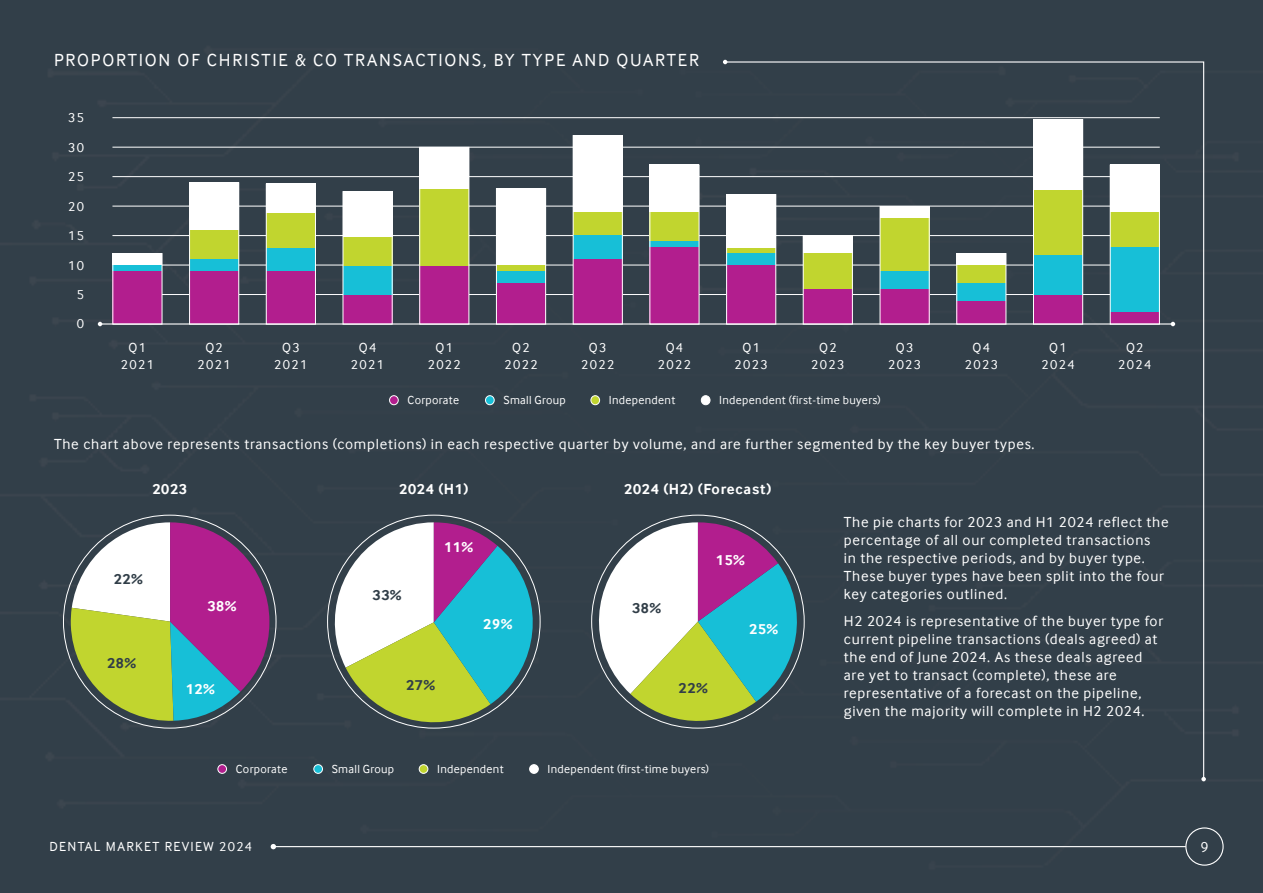
<style>
.page{position:relative;width:1263px;height:893px;background:#323f49}
.page>*{position:absolute;margin:0;border:0;box-sizing:border-box;transform-origin:0 0}
.t1{font:18px "Inter Face";letter-spacing:.1em;color:#fff}
.t2{font:15px/18px "Inter Face";letter-spacing:.05em;color:#fff}
.t3{font:700 15px "Inter Face";letter-spacing:.05em;color:#fff}
.t4{font:700 15px "Inter Face";letter-spacing:.05em;color:#313e48}
.t5{font:13.5px/16.2px "Inter Face";letter-spacing:.1em;color:#fff;text-align:center}
.t6{font:12px "Inter Face";letter-spacing:.025em;color:#fff}
</style>
<div class="page">
<svg style="left:588px;top:522px;width:136px;height:208px"></svg>
<svg style="left:321px;top:522px;width:224px;height:214px"></svg>
<svg style="left:71px;top:522px;width:198px;height:201px"></svg>
<hr style="left:112px;top:294px;width:1048px;height:1px;background:#fff">
<hr style="left:112px;top:265px;width:1048px;height:1px;background:#fff">
<hr style="left:112px;top:235px;width:1048px;height:1px;background:#fff">
<hr style="left:112px;top:117px;width:1048px;height:1px;background:#fff">
<hr style="left:112px;top:206px;width:1048px;height:1px;background:#fff">
<hr style="left:112px;top:176px;width:1048px;height:1px;background:#fff">
<hr style="left:112px;top:147px;width:1048px;height:1px;background:#fff">
<div style="left:112px;top:271px;width:50px;height:53px;background:#b21e8e"></div>
<div style="left:112px;top:265px;width:50px;height:6px;background:#17bfd7"></div>
<div style="left:112px;top:253px;width:50px;height:12px;background:#fff"></div>
<div style="left:189px;top:271px;width:50px;height:53px;background:#b21e8e"></div>
<div style="left:189px;top:230px;width:50px;height:29px;background:#c1d52f"></div>
<div style="left:189px;top:259px;width:50px;height:12px;background:#17bfd7"></div>
<div style="left:189px;top:182px;width:50px;height:48px;background:#fff"></div>
<div style="left:266px;top:271px;width:50px;height:53px;background:#b21e8e"></div>
<div style="left:266px;top:213px;width:50px;height:36px;background:#c1d52f"></div>
<div style="left:266px;top:249px;width:50px;height:22px;background:#17bfd7"></div>
<div style="left:266px;top:184px;width:50px;height:29px;background:#fff"></div>
<div style="left:343px;top:294px;width:50px;height:30px;background:#b21e8e"></div>
<div style="left:343px;top:237px;width:50px;height:29px;background:#c1d52f"></div>
<div style="left:343px;top:266px;width:50px;height:28px;background:#17bfd7"></div>
<div style="left:343px;top:191px;width:50px;height:46px;background:#fff"></div>
<div style="left:496px;top:283px;width:50px;height:41px;background:#b21e8e"></div>
<div style="left:496px;top:265px;width:50px;height:6px;background:#c1d52f"></div>
<div style="left:496px;top:271px;width:50px;height:12px;background:#17bfd7"></div>
<div style="left:496px;top:188px;width:50px;height:77px;background:#fff"></div>
<div style="left:573px;top:259px;width:50px;height:65px;background:#b21e8e"></div>
<div style="left:573px;top:212px;width:50px;height:23px;background:#c1d52f"></div>
<div style="left:573px;top:235px;width:50px;height:24px;background:#17bfd7"></div>
<div style="left:573px;top:135px;width:50px;height:77px;background:#fff"></div>
<div style="left:649px;top:247px;width:50px;height:77px;background:#b21e8e"></div>
<div style="left:649px;top:212px;width:50px;height:29px;background:#c1d52f"></div>
<div style="left:649px;top:241px;width:50px;height:6px;background:#17bfd7"></div>
<div style="left:649px;top:165px;width:50px;height:47px;background:#fff"></div>
<div style="left:419px;top:266px;width:50px;height:58px;background:#b21e8e"></div>
<div style="left:419px;top:189px;width:50px;height:77px;background:#c1d52f"></div>
<div style="left:419px;top:148px;width:50px;height:41px;background:#fff"></div>
<hr style="left:100px;top:323px;width:1073px;height:2px;background:#fff">
<svg style="left:98px;top:322px;width:4px;height:4px"></svg>
<div style="left:390px;top:396px;width:8px;height:9px;background:#b21e8e;border-radius:50%"></div>
<div style="left:389px;top:395px;width:10px;height:10px;border:1px solid #fff;border-radius:50%"></div>
<div style="left:591px;top:396px;width:9px;height:9px;background:#c1d52f;border-radius:50%"></div>
<div style="left:590px;top:395px;width:10px;height:10px;border:1px solid #fff;border-radius:50%"></div>
<div style="left:485px;top:396px;width:9px;height:9px;background:#17bfd7;border-radius:50%"></div>
<div style="left:485px;top:395px;width:10px;height:10px;border:1px solid #fff;border-radius:50%"></div>
<div style="left:701px;top:396px;width:9px;height:9px;background:#fff;border-radius:50%"></div>
<div style="left:701px;top:395px;width:9px;height:10px;border:1px solid #fff;border-radius:50%"></div>
<svg style="left:724px;top:61px;width:481px;height:719px;background:#414f57"></svg>
<svg style="left:1201px;top:777px;width:5px;height:4px"></svg>
<svg style="left:723px;top:60px;width:4px;height:4px"></svg>
<div style="left:112px;top:253px;width:50px;height:72px;border:1px solid #fff"></div>
<div style="left:189px;top:182px;width:50px;height:143px;border:1px solid #fff"></div>
<div style="left:266px;top:184px;width:50px;height:141px;border:1px solid #fff"></div>
<div style="left:343px;top:191px;width:50px;height:134px;border:1px solid #fff"></div>
<div style="left:419px;top:147px;width:50px;height:178px;border:1px solid #fff"></div>
<div style="left:496px;top:188px;width:50px;height:137px;border:1px solid #fff"></div>
<div style="left:573px;top:135px;width:50px;height:190px;border:1px solid #fff"></div>
<div style="left:649px;top:165px;width:50px;height:160px;border:1px solid #fff"></div>
<div style="left:726px;top:194px;width:50px;height:131px;border:1px solid #fff"></div>
<div style="left:803px;top:235px;width:50px;height:90px;border:1px solid #fff"></div>
<div style="left:880px;top:206px;width:50px;height:119px;border:1px solid #fff"></div>
<div style="left:956px;top:253px;width:50px;height:72px;border:1px solid #fff"></div>
<div style="left:1033px;top:119px;width:50px;height:206px;border:1px solid #fff"></div>
<div style="left:1110px;top:165px;width:50px;height:160px;border:1px solid #fff"></div>
<div style="left:218px;top:765px;width:9px;height:8px;background:#b21e8e;border-radius:50%"></div>
<div style="left:217px;top:764px;width:10px;height:10px;border:1px solid #fff;border-radius:50%"></div>
<div style="left:419px;top:765px;width:9px;height:8px;background:#c1d52f;border-radius:50%"></div>
<div style="left:419px;top:764px;width:9px;height:10px;border:1px solid #fff;border-radius:50%"></div>
<div style="left:314px;top:765px;width:8px;height:8px;background:#17bfd7;border-radius:50%"></div>
<div style="left:313px;top:764px;width:10px;height:10px;border:1px solid #fff;border-radius:50%"></div>
<div style="left:530px;top:765px;width:8px;height:8px;background:#fff;border-radius:50%"></div>
<div style="left:529px;top:764px;width:10px;height:10px;border:1px solid #fff;border-radius:50%"></div>
<hr style="left:273px;top:846px;width:913px;height:1px;background:#fff">
<svg style="left:271px;top:844px;width:5px;height:5px"></svg>
<div style="left:1185px;top:827px;width:38px;height:39px;border:1px solid #fff;border-radius:50%"></div>
<p class="t1" style="left:54px;top:50px;width:646px">PROPORTION OF CHRISTIE &amp; CO TRANSACTIONS, BY TYPE AND QUARTER</p>
<p class="t5" style="left:68px;top:110px;width:17px">35</p>
<p class="t5" style="left:68px;top:139px;width:17px">30</p>
<p class="t5" style="left:68px;top:168px;width:17px">25</p>
<p class="t5" style="left:68px;top:198px;width:17px">20</p>
<p class="t5" style="left:68px;top:227px;width:17px">15</p>
<p class="t5" style="left:68px;top:257px;width:17px">10</p>
<p class="t5" style="left:77px;top:286px;width:9px">5</p>
<p class="t5" style="left:77px;top:316px;width:9px">0</p>
<p class="t5" style="left:121px;top:340px;width:35px">Q1<br>2021</p>
<p class="t5" style="left:198px;top:340px;width:35px">Q2<br>2021</p>
<p class="t5" style="left:811px;top:340px;width:35px">Q2<br>2023</p>
<p class="t5" style="left:274px;top:340px;width:35px">Q3<br>2021</p>
<p class="t5" style="left:888px;top:340px;width:35px">Q3<br>2023</p>
<p class="t5" style="left:351px;top:340px;width:35px">Q4<br>2021</p>
<p class="t5" style="left:965px;top:340px;width:35px">Q4<br>2023</p>
<p class="t5" style="left:428px;top:340px;width:35px">Q1<br>2022</p>
<p class="t5" style="left:1041px;top:340px;width:35px">Q1<br>2024</p>
<p class="t5" style="left:581px;top:340px;width:35px">Q3<br>2022</p>
<p class="t5" style="left:735px;top:340px;width:35px">Q1<br>2023</p>
<p class="t5" style="left:504px;top:340px;width:35px">Q2<br>2022</p>
<p class="t5" style="left:1118px;top:340px;width:35px">Q2<br>2024</p>
<p class="t5" style="left:658px;top:340px;width:35px">Q4<br>2022</p>
<p class="t6" style="left:407px;top:393px;width:53px">Corporate</p>
<p class="t6" style="left:503px;top:393px;width:64px">Small Group</p>
<p class="t6" style="left:609px;top:393px;width:68px">Independent</p>
<p class="t6" style="left:719px;top:393px;width:163px">Independent (first-time buyers)</p>
<p class="t2" style="left:54px;top:434px;width:982px">The chart above represents transactions (completions) in each respective quarter by volume, and are further segmented by the key buyer types.</p>
<p class="t3" style="left:152px;top:480px;width:36px">2023</p>
<p class="t3" style="left:399px;top:480px;width:71px">2024 (H1)</p>
<p class="t3" style="left:624px;top:480px;width:149px">2024 (H2) (Forecast)</p>
<p class="t4" style="left:114px;top:570px;width:30px">22%</p>
<p class="t4" style="left:107px;top:654px;width:30px">28%</p>
<p class="t3" style="left:207px;top:597px;width:30px">38%</p>
<p class="t3" style="left:186px;top:681px;width:30px">12%</p>
<p class="t4" style="left:372px;top:587px;width:30px">33%</p>
<p class="t3" style="left:444px;top:538px;width:30px">11%</p>
<p class="t3" style="left:483px;top:615px;width:30px">29%</p>
<p class="t4" style="left:406px;top:676px;width:30px">27%</p>
<p class="t4" style="left:632px;top:599px;width:30px">38%</p>
<p class="t3" style="left:716px;top:552px;width:30px">15%</p>
<p class="t3" style="left:749px;top:620px;width:30px">25%</p>
<p class="t4" style="left:679px;top:679px;width:30px">22%</p>
<p class="t6" style="left:236px;top:762px;width:53px">Corporate</p>
<p class="t6" style="left:332px;top:762px;width:64px">Small Group</p>
<p class="t6" style="left:437px;top:762px;width:68px">Independent</p>
<p class="t6" style="left:548px;top:762px;width:163px">Independent (first-time buyers)</p>
<p class="t2" style="left:844px;top:513px;width:326px">The pie charts for 2023 and H1 2024 reflect the percentage of all our completed transactions<br>in the respective periods, and by buyer type.<br>These buyer types have been split into the four key categories outlined.</p>
<p class="t2" style="left:844px;top:612px;width:321px">H2 2024 is representative of the buyer type for current pipeline transactions (deals agreed) at the end of June 2024. As these deals agreed are yet to transact (complete), these are representative of a forecast on the pipeline, given the majority will complete in H2 2024.</p>
<p class="t5" style="left:50px;top:838px;width:204px">DENTAL MARKET REVIEW 2024</p>
<p class="t2" style="left:1200px;top:837px;width:10px">9</p>
</div>
